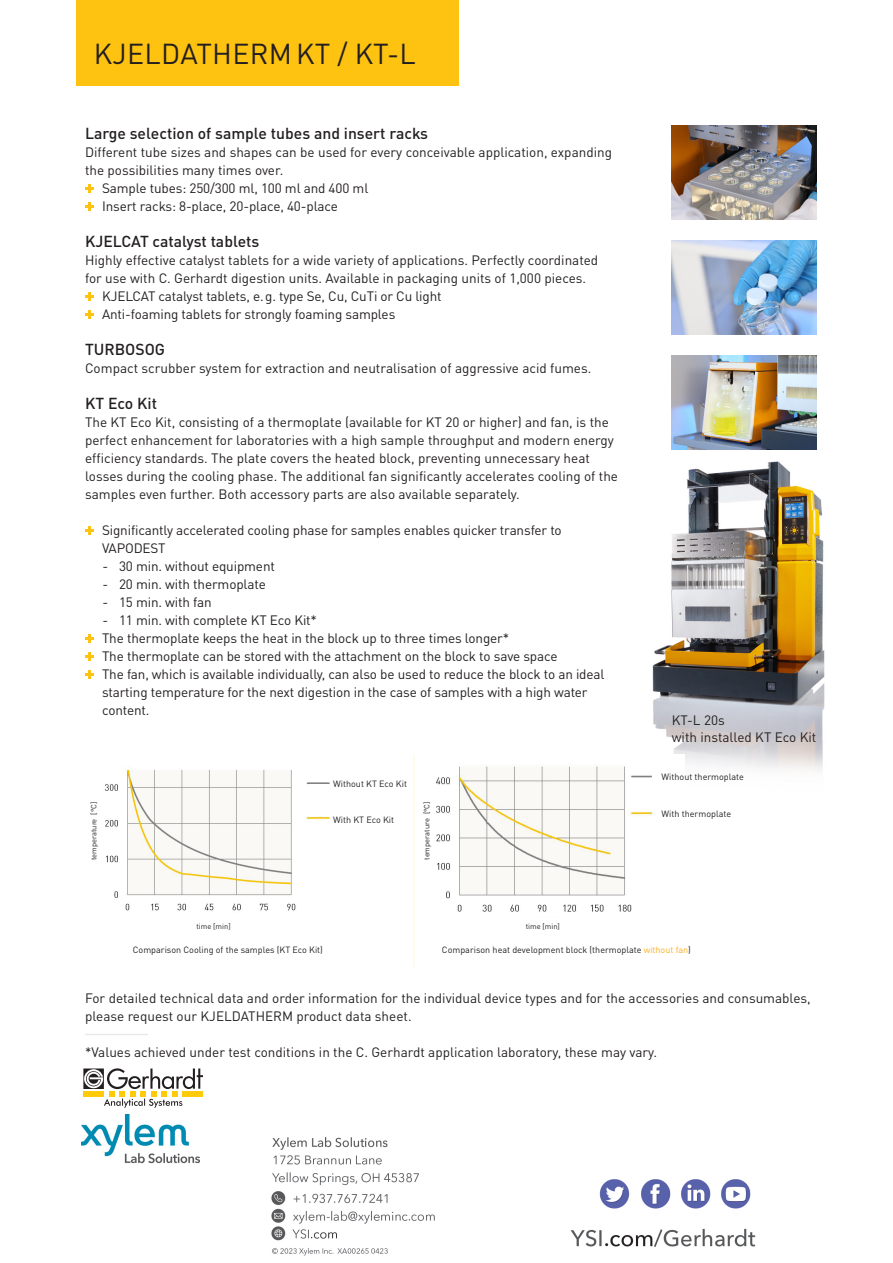
<style>
.page{position:relative;width:893px;height:1263px;background:#fff}
.page>*{position:absolute;margin:0;border:0;box-sizing:border-box;transform-origin:0 0}
.t1{font:28.5px "DINOT";letter-spacing:.01em;color:#231f20}
.A3-Einleitung_10_5p{font:500 15.75px "DINOT";color:#231f20}
.A1-Fließtext_9p{font:13.5px/18px "DINOT";color:#231f20}
.A4_Aufzählung_Vortei{font:13.5px/18px "DINOT";letter-spacing:-.01em;color:#231f20}
.A3-Einleitung_10_5p-2{font:13.5px/18px "DINOT";color:#231f20}
.A1-Fließtext_9p-2{font:9px "DINOT";color:#231f20}
.A1-Fließtext_9p-3{font:7.5px "DINOT";color:#231f20}
.s1{color:#faaf18}
</style>
<div class="page">
<img style="left:652px;top:461px;width:173px;height:310px">
<img style="left:672px;top:241px;width:144px;height:93px">
<img style="left:672px;top:125px;width:144px;height:94px">
<svg style="left:86px;top:185px;width:8px;height:8px"></svg>
<svg style="left:86px;top:203px;width:8px;height:8px"></svg>
<svg style="left:86px;top:293px;width:8px;height:8px"></svg>
<svg style="left:86px;top:311px;width:8px;height:8px"></svg>
<svg style="left:86px;top:527px;width:8px;height:8px"></svg>
<svg style="left:86px;top:635px;width:8px;height:8px"></svg>
<svg style="left:86px;top:653px;width:8px;height:8px"></svg>
<svg style="left:86px;top:671px;width:8px;height:8px"></svg>
<img style="left:672px;top:356px;width:144px;height:93px">
<svg style="left:83px;top:1068px;width:120px;height:40px"></svg>
<div style="left:77px;top:0;width:382px;height:85px;background:#fec210"></div>
<img style="left:104px;top:767px;width:228px;height:144px">
<img style="left:436px;top:755px;width:249px;height:157px">
<hr style="left:413px;top:755px;width:2px;height:212px;background:#fec210">
<hr style="left:85px;top:1034px;width:63px;height:1px;background:#231f20">
<img style="left:82px;top:1114px;width:674px;height:142px">
<p class="t1" style="left:94px;top:36px;width:323px">KJELDATHERM KT / KT-L</p>
<p class="A3-Einleitung_10_5p" style="left:85px;top:123px;width:345px">Large selection of sample tubes and insert racks</p>
<p class="A3-Einleitung_10_5p-2" style="left:85px;top:143px;width:528px">Different tube sizes and shapes can be used for every conceivable application, expanding the possibilities many times over.</p>
<p class="A4_Aufzählung_Vortei" style="left:102px;top:179px;width:268px">Sample tubes: 250/300 ml, 100 ml and 400 ml</p>
<p class="A4_Aufzählung_Vortei" style="left:102px;top:197px;width:237px">Insert racks: 8-place, 20-place, 40-place</p>
<p class="A3-Einleitung_10_5p" style="left:85px;top:231px;width:176px">KJELCAT catalyst tablets</p>
<p class="A1-Fließtext_9p" style="left:85px;top:251px;width:515px">Highly effective catalyst tablets for a wide variety of applications. Perfectly coordinated for use with C. Gerhardt digestion units. Available in packaging units of 1,000 pieces.</p>
<p class="A4_Aufzählung_Vortei" style="left:102px;top:287px;width:341px">KJELCAT catalyst tablets, e.g. type Se, Cu, CuTi or Cu light</p>
<p class="A4_Aufzählung_Vortei" style="left:102px;top:305px;width:295px">Anti-foaming tablets for strongly foaming samples</p>
<p class="A3-Einleitung_10_5p" style="left:85px;top:339px;width:82px">TURBOSOG</p>
<p class="A1-Fließtext_9p" style="left:85px;top:359px;width:508px">Compact scrubber system for extraction and neutralisation of aggressive acid fumes.</p>
<p class="A3-Einleitung_10_5p" style="left:85px;top:393px;width:74px">KT Eco Kit</p>
<p class="A1-Fließtext_9p" style="left:85px;top:413px;width:534px">The KT Eco Kit, consisting of a thermoplate (available for KT 20 or higher) and fan, is the perfect enhancement for laboratories with a high sample throughput and modern energy efficiency standards. The plate covers the heated block, preventing unnecessary heat losses during the cooling phase. The additional fan significantly accelerates cooling of the samples even further. Both accessory parts are also available separately.</p>
<p class="A4_Aufzählung_Vortei" style="left:102px;top:521px;width:461px">Significantly accelerated cooling phase for samples enables quicker transfer to<br>VAPODEST</p>
<p class="A4_Aufzählung_Vortei" style="left:103px;top:557px;width:174px">- 30 min. without equipment</p>
<p class="A4_Aufzählung_Vortei" style="left:103px;top:575px;width:165px">- 20 min. with thermoplate</p>
<p class="A4_Aufzählung_Vortei" style="left:103px;top:593px;width:111px">- 15 min. with fan</p>
<p class="A4_Aufzählung_Vortei" style="left:103px;top:611px;width:216px">- 11 min. with complete KT Eco Kit*</p>
<p class="A4_Aufzählung_Vortei" style="left:102px;top:629px;width:409px">The thermoplate keeps the heat in the block up to three times longer*</p>
<p class="A4_Aufzählung_Vortei" style="left:102px;top:647px;width:457px">The thermoplate can be stored with the attachment on the block to save space</p>
<p class="A4_Aufzählung_Vortei" style="left:102px;top:665px;width:504px">The fan, which is available individually, can also be used to reduce the block to an ideal starting temperature for the next digestion in the case of samples with a high water content.</p>
<p class="A1-Fließtext_9p-2" style="left:333px;top:778px;width:75px">Without KT Eco Kit</p>
<p class="A1-Fließtext_9p-3" style="left:89px;top:860px;width:60px;rotate:-90deg">temperature [°C]</p>
<p class="A1-Fließtext_9p-3" style="left:422px;top:860px;width:60px;rotate:-90deg">temperature [°C]</p>
<p class="A1-Fließtext_9p-2" style="left:333px;top:814px;width:63px">With KT Eco Kit</p>
<p class="A1-Fließtext_9p" style="left:672px;top:712px;width:146px;line-height:16.5px">KT-L 20s<br>with installed KT Eco Kit</p>
<p class="A1-Fließtext_9p-2" style="left:662px;top:771px;width:84px">Without thermoplate</p>
<p class="A1-Fließtext_9p-2" style="left:662px;top:808px;width:71px">With thermoplate</p>
<p class="A1-Fließtext_9p-3" style="left:196px;top:922px;width:36px">time [min]</p>
<p class="A1-Fließtext_9p-2" style="left:133px;top:944px;width:192px">Comparison Cooling of the samples (KT Eco Kit)</p>
<p class="A1-Fließtext_9p-3" style="left:526px;top:922px;width:36px">time [min]</p>
<p class="A1-Fließtext_9p-2" style="left:442px;top:944px;width:250px">Comparison heat development block (thermoplate <span class="s1">without fan</span>)</p>
<p class="A1-Fließtext_9p" style="left:85px;top:989px;width:727px">For detailed technical data and order information for the individual device types and for the accessories and consumables, please request our KJELDATHERM product data sheet.</p>
<p class="A1-Fließtext_9p" style="left:85px;top:1043px;width:573px">*Values achieved under test conditions in the C. Gerhardt application laboratory, these may vary.</p>
</div>
